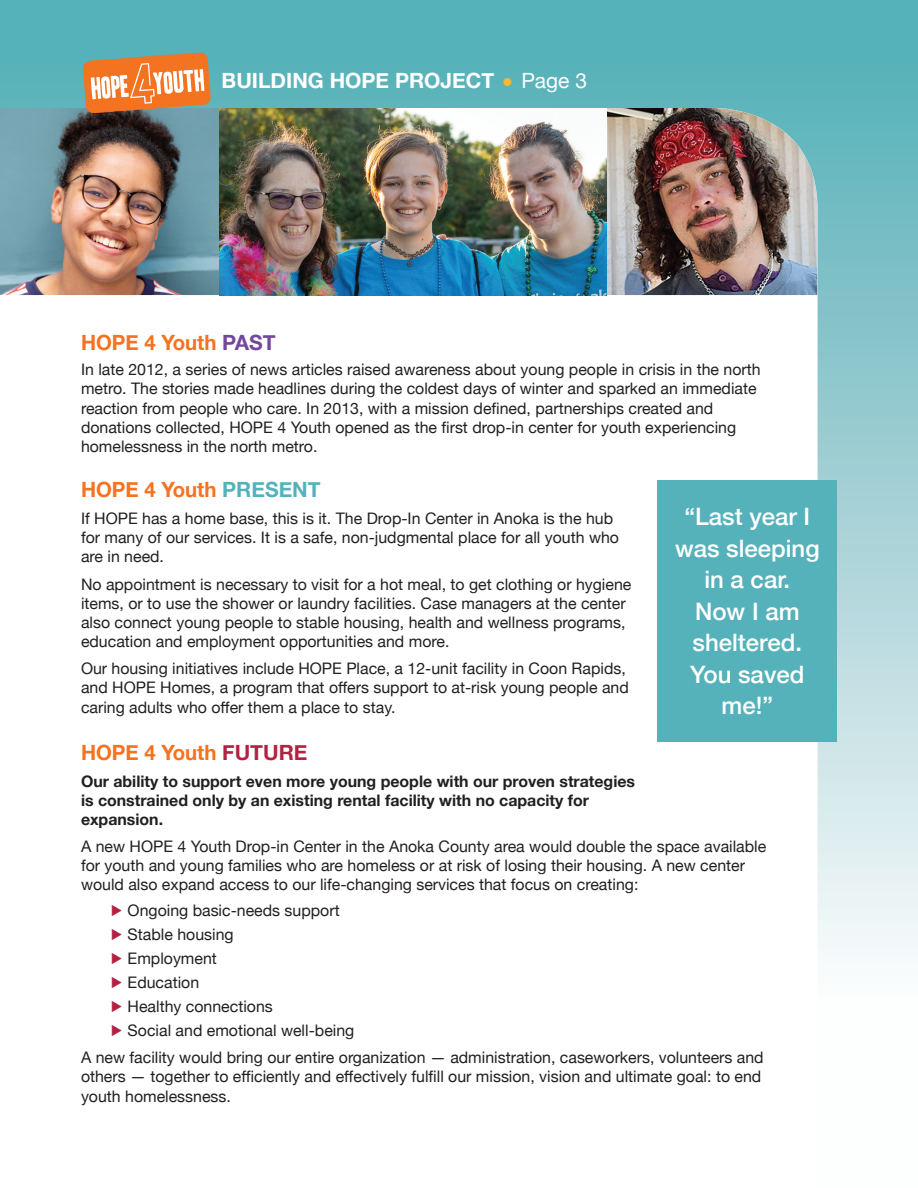
<style>
.page{position:relative;width:918px;height:1188px;background:#fff}
.page>*{position:absolute;margin:0;border:0;box-sizing:border-box;transform-origin:0 0}
.t1{font:500 24px/31.5px "Helvetica Neue";color:#fff;text-align:center}
.t2{font:700 21px "Helvetica Neue";color:#f47321}
.t3{font:700 21px "Helvetica Neue";color:#fff}
.t4{font:15.9px/19px "Helvetica Neue";color:#231f20}
.t5{font:700 15.9px/19px "Helvetica Neue";color:#231f20}
.s1{font-size:36px;color:#fdb92e}
.s2{font-weight:400}
.s3{color:#72479c}
.s4{color:#55b2ba}
.s5{color:#b42142}
</style>
<div class="page">
<img style="left:0;top:0;width:918px;height:958px">
<svg style="left:83px;top:52px;width:129px;height:61px;background:#db9460"></svg>
<div style="left:658px;top:481px;width:179px;height:261px;background:#55b2ba"></div>
<svg style="left:112px;top:904px;width:10px;height:12px"></svg>
<svg style="left:112px;top:929px;width:10px;height:11px"></svg>
<svg style="left:112px;top:953px;width:10px;height:5px"></svg>
<h2 class="t3" style="left:222px;top:64px;width:367px">BUILDING HOPE PROJECT <span class="s1">•</span> <span class="s2">Page 3</span></h2>
<h2 class="t2" style="left:81px;top:326px;width:196px">HOPE 4 Youth <span class="s3">PAST</span></h2>
<p class="t4" style="left:81px;top:361px;width:681px">In late 2012, a series of news articles raised awareness about young people in crisis in the north metro. The stories made headlines during the coldest days of winter and sparked an immediate reaction from people who care. In 2013, with a mission defined, partnerships created and donations collected, HOPE 4 Youth opened as the first drop-in center for youth experiencing homelessness in the north metro.</p>
<h2 class="t2" style="left:81px;top:473px;width:241px">HOPE 4 Youth <span class="s4">PRESENT</span></h2>
<p class="t4" style="left:81px;top:510px;width:540px">If HOPE has a home base, this is it. The Drop-In Center in Anoka is the hub for many of our services. It is a safe, non-judgmental place for all youth who are in need.</p>
<p class="t4" style="left:81px;top:575px;width:552px">No appointment is necessary to visit for a hot meal, to get clothing or hygiene items, or to use the shower or laundry facilities. Case managers at the center also connect young people to stable housing, health and wellness programs, education and employment opportunities and more.</p>
<p class="t4" style="left:81px;top:660px;width:549px;line-height:19.5px">Our housing initiatives include HOPE Place, a 12-unit facility in Coon Rapids, and HOPE Homes, a program that offers support to at-risk young people and caring adults who offer them a place to stay.</p>
<h2 class="t2" style="left:81px;top:736px;width:228px">HOPE 4 Youth <span class="s5">FUTURE</span></h2>
<p class="t5" style="left:81px;top:772px;width:556px">Our ability to support even more young people with our proven strategies is constrained only by an existing rental facility with no capacity for expansion.</p>
<p class="t4" style="left:81px;top:838px;width:687px">A new HOPE 4 Youth Drop-in Center in the Anoka County area would double the space available for youth and young families who are homeless or at risk of losing their housing. A new center would also expand access to our life-changing services that focus on creating:</p>
<p class="t4" style="left:128px;top:899px;width:228px;line-height:24.2px">Ongoing basic-needs support<br>Stable housing<br>Employment<br>Education<br>Healthy connections<br>Social and emotional well-being</p>
<p class="t4" style="left:81px;top:1049px;width:684px">A new facility would bring our entire organization — administration, caseworkers, volunteers and others — together to efficiently and effectively fulfill our mission, vision and ultimate goal: to end youth homelessness.</p>
<h1 class="t1" style="left:675px;top:499px;width:146px">“Last year I was sleeping in a car.<br>Now I am sheltered.<br>You saved me!”</h1>
</div>
